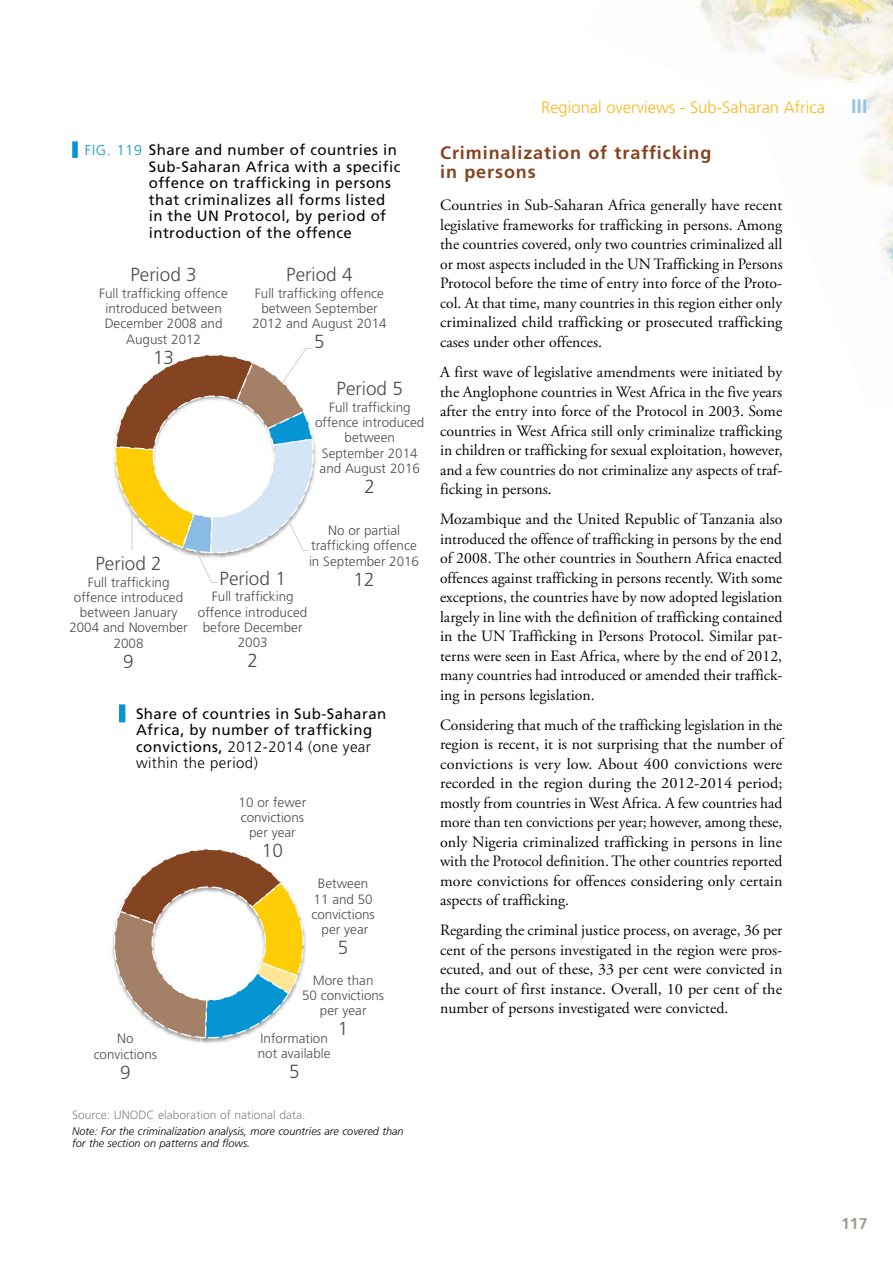
<style>
.page{position:relative;width:893px;height:1263px;background:#fff}
.page>*{position:absolute;margin:0;border:0;box-sizing:border-box;transform-origin:0 0}
.t1{font:700 19.5px "Frutiger";color:#96c2e8}
.t2{font:300 18.9px "Frutiger";color:#4f4e4e}
.t3{font:700 18px/19.5px "Frutiger";letter-spacing:.05em;color:#854421}
.t4{font:300 16.5px "Frutiger";color:#f9b71e}
.t5{font:15.75px/19.5px "Adobe Garamond Pro";color:#040809;text-align:justify}
.t6{font:700 15.75px "Frutiger";color:#a39b91}
.t7{font:15px/16.5px "Frutiger";letter-spacing:.03em;color:#040809}
.t8{font:300 13.5px/15.3px "Frutiger";color:#4f4e4e;text-align:center}
.t9{font:300 12px "Frutiger";color:#878686}
.t10{font:italic 300 10.95px/12px "Frutiger";color:#040809}
.s1{font-weight:300;font-size:14.25px;color:#0695d3}
.s2{font-weight:300}
</style>
<div class="page">
<img style="left:860px;top:110px;width:33px;height:165px">
<img style="left:699px;top:0;width:194px;height:55px">
<img style="left:778px;top:55px;width:115px;height:55px">
<div style="left:119px;top:704px;width:6px;height:18px;background:#0695d3"></div>
<div style="left:72px;top:141px;width:6px;height:17px;background:#0695d3"></div>
<svg style="left:113px;top:348px;width:203px;height:235px"></svg>
<img style="left:153px;top:396px;width:121px;height:121px">
<img style="left:212px;top:1039px;width:25px;height:4px">
<img style="left:200px;top:1039px;width:12px;height:5px">
<svg style="left:113px;top:849px;width:193px;height:190px"></svg>
<p class="t7" style="left:149px;top:143px;width:253px;text-indent:-64px"><span class="s1">FIG. 119</span> Share and number of countries in Sub-Saharan Africa with a specific offence on trafficking in persons that criminalizes all forms listed in the UN Protocol, by period of introduction of the offence</p>
<p class="t2" style="left:286px;top:267px;width:68px">Period 4</p>
<p class="t8" style="left:252px;top:286px;width:136px">Full trafficking offence between September<br>2012 and August 2014</p>
<p class="t2" style="left:314px;top:334px;width:12px">5</p>
<p class="t2" style="left:337px;top:381px;width:68px">Period 5</p>
<p class="t8" style="left:315px;top:401px;width:111px">Full trafficking offence introduced between<br>September 2014 and August 2016</p>
<p class="t2" style="left:364px;top:479px;width:12px">2</p>
<p class="t8" style="left:309px;top:524px;width:112px">No or partial trafficking offence in September 2016</p>
<p class="t2" style="left:354px;top:572px;width:23px">12</p>
<p class="t2" style="left:130px;top:267px;width:68px">Period 3</p>
<p class="t8" style="left:99px;top:287px;width:131px">Full trafficking offence introduced between<br>December 2008 and<br>August 2012</p>
<p class="t2" style="left:153px;top:349px;width:23px">13</p>
<p class="t2" style="left:95px;top:556px;width:68px">Period 2</p>
<p class="t8" style="left:69px;top:575px;width:120px">Full trafficking offence introduced between January<br>2004 and November<br>2008</p>
<p class="t2" style="left:123px;top:654px;width:12px">9</p>
<p class="t2" style="left:219px;top:571px;width:68px">Period 1</p>
<p class="t8" style="left:198px;top:590px;width:111px">Full trafficking offence introduced before December<br>2003</p>
<p class="t2" style="left:247px;top:653px;width:12px">2</p>
<p class="t7" style="left:136px;top:706px;width:252px">Share of countries in Sub-Saharan<br>Africa, by number of trafficking convictions, <span class="s2">2012-2014 (one year within the period)</span></p>
<p class="t8" style="left:94px;top:1032px;width:65px">No convictions</p>
<p class="t2" style="left:120px;top:1065px;width:12px">9</p>
<p class="t8" style="left:239px;top:796px;width:69px">10 or fewer convictions per year</p>
<p class="t2" style="left:262px;top:843px;width:23px">10</p>
<p class="t8" style="left:311px;top:877px;width:65px">Between<br>11 and 50 convictions per year</p>
<p class="t2" style="left:338px;top:940px;width:12px">5</p>
<p class="t8" style="left:302px;top:973px;width:84px">More than<br>50 convictions per year</p>
<p class="t2" style="left:338px;top:1021px;width:12px">1</p>
<p class="t8" style="left:258px;top:1032px;width:74px;text-align:left">Information not available</p>
<p class="t2" style="left:289px;top:1064px;width:12px">5</p>
<p class="t9" style="left:72px;top:1110px;width:235px">Source: UNODC elaboration of national data.</p>
<p class="t10" style="left:72px;top:1126px;width:333px">Note: For the criminalization analysis, more countries are covered than for the section on patterns and flows.</p>
<p class="t4" style="left:541px;top:101px;width:285px">Regional overviews - Sub-Saharan Africa</p>
<p class="t1" style="left:851px;top:99px;width:18px">III</p>
<p class="t3" style="left:440px;top:144px;width:273px">Criminalization of trafficking in persons</p>
<p class="t5" style="left:440px;top:197px;width:344px">Countries in Sub-Saharan Africa generally have recent legislative frameworks for trafficking in persons. Among the countries covered, only two countries criminalized all or most aspects included in the UN Trafficking in Persons Protocol before the time of entry into force of the Proto&shy;col. At that time, many countries in this region either only criminalized child trafficking or prosecuted trafficking cases under other offences.</p>
<p class="t5" style="left:440px;top:364px;width:344px">A first wave of legislative amendments were initiated by the Anglophone countries in West Africa in the five years after the entry into force of the Protocol in 2003. Some countries in West Africa still only criminalize trafficking in children or trafficking for sexual exploitation, however, and a few countries do not criminalize any aspects of traf&shy;ficking in persons.</p>
<p class="t5" style="left:440px;top:511px;width:344px">Mozambique and the United Republic of Tanzania also introduced the offence of trafficking in persons by the end of 2008. The other countries in Southern Africa enacted offences against trafficking in persons recently. With some exceptions, the countries have by now adopted legislation largely in line with the definition of trafficking contained in the UN Trafficking in Persons Protocol. Similar pat&shy;terns were seen in East Africa, where by the end of 2012, many countries had introduced or amended their traffick&shy;ing in persons legislation.</p>
<p class="t5" style="left:440px;top:716px;width:344px">Considering that much of the trafficking legislation in the region is recent, it is not surprising that the number of convictions is very low. About 400 convictions were recorded in the region during the 2012-2014 period; mostly from countries in West Africa. A few countries had more than ten convictions per year; however, among these, only Nigeria criminalized trafficking in persons in line with the Protocol definition. The other countries reported more convictions for offences considering only certain aspects of trafficking.</p>
<p class="t5" style="left:440px;top:922px;width:344px">Regarding the criminal justice process, on average, 36 per cent of the persons investigated in the region were pros&shy;ecuted, and out of these, 33 per cent were convicted in the court of first instance. Overall, 10 per cent of the number of persons investigated were convicted.</p>
<p class="t6" style="left:841px;top:1217px;width:28px">117</p>
</div>
